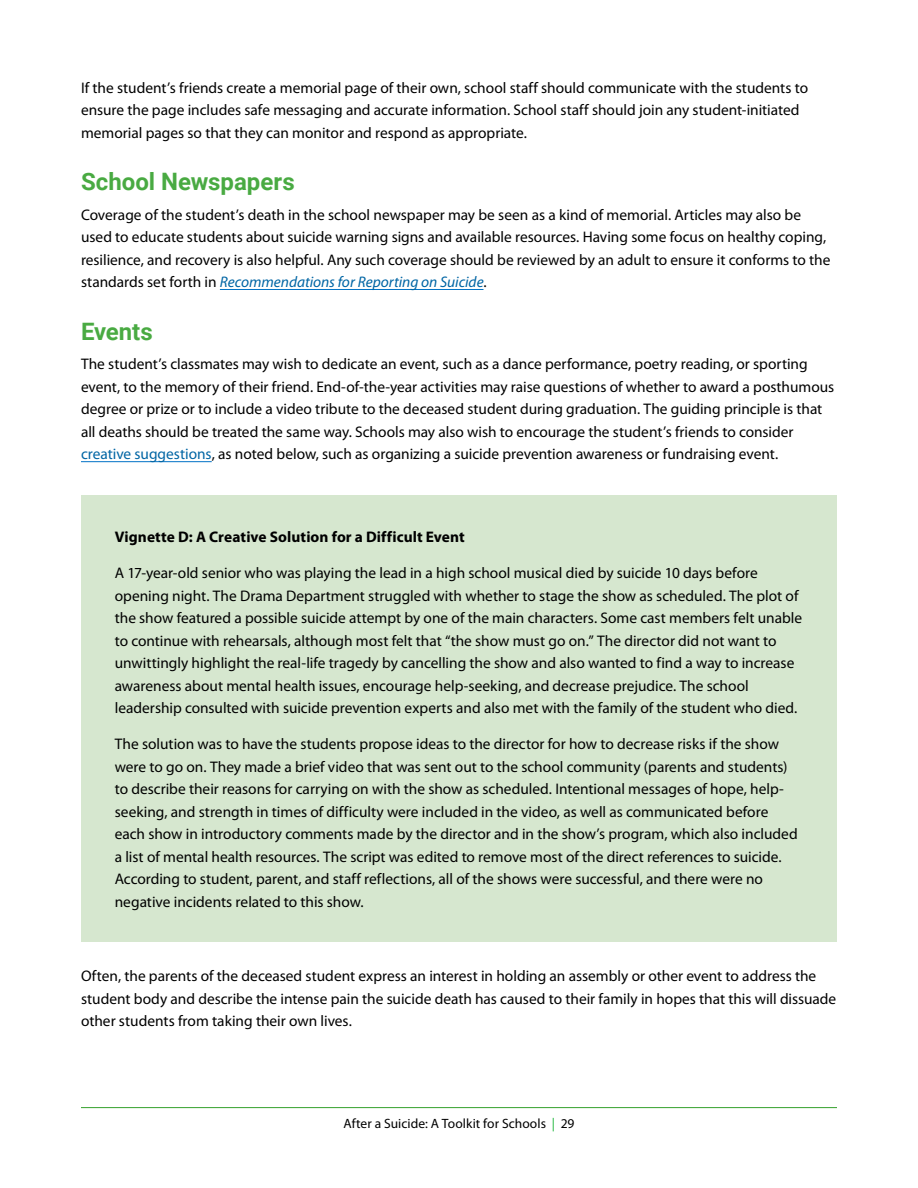
<style>
.page{position:relative;width:918px;height:1188px;background:#fff}
.page>*{position:absolute;margin:0;border:0;box-sizing:border-box;transform-origin:0 0}
.t1{font:700 24px "Roboto";color:#49aa42}
.Body{font:15.3px/22.5px "Myriad Pro";color:#000}
.Body-2{font:700 15.3px "Myriad Pro";letter-spacing:.005em;color:#000}
.t2{font:13.5px "Myriad Pro";letter-spacing:.005em;color:#000}
.s1{font-style:italic;color:#0065a4}
.s2{color:#0065a4}
.s3{color:#1eb53a}
</style>
<div class="page">
<hr style="left:81px;top:1107px;width:756px;height:1px;background:#49aa42">
<hr style="left:220px;top:289px;width:264px;height:1px;background:#0072c6">
<hr style="left:81px;top:461px;width:131px;height:1px;background:#0072c6">
<div style="left:81px;top:495px;width:756px;height:447px;background:#d6e7cf"></div>
<p class="Body" style="left:81px;top:76px;width:729px">If the student’s friends create a memorial page of their own, school staff should communicate with the students to ensure the page includes safe messaging and accurate information. School staff should join any student-initiated memorial pages so that they can monitor and respond as appropriate.</p>
<h2 class="t1" style="left:81px;top:165px;width:215px">School Newspapers</h2>
<p class="Body" style="left:81px;top:203px;width:751px">Coverage of the student’s death in the school newspaper may be seen as a kind of memorial. Articles may also be used to educate students about suicide warning signs and available resources. Having some focus on healthy coping, resilience, and recovery is also helpful. Any such coverage should be reviewed by an adult to ensure it conforms to the standards set forth in <span class="s1">Recommendations for Reporting on Suicide</span>.</p>
<h2 class="t1" style="left:81px;top:315px;width:73px">Events</h2>
<p class="Body" style="left:81px;top:353px;width:755px">The student’s classmates may wish to dedicate an event, such as a dance performance, poetry reading, or sporting event, to the memory of their friend. End-of-the-year activities may raise questions of whether to award a posthumous degree or prize or to include a video tribute to the deceased student during graduation. The guiding principle is that all deaths should be treated the same way. Schools may also wish to encourage the student’s friends to consider <span class="s2">creative suggestions</span>, as noted below, such as organizing a suicide prevention awareness or fundraising event.</p>
<p class="Body-2" style="left:115px;top:527px;width:352px">Vignette D: A Creative Solution for a Difficult Event</p>
<p class="Body" style="left:115px;top:562px;width:689px">A 17-year-old senior who was playing the lead in a high school musical died by suicide 10 days before opening night. The Drama Department struggled with whether to stage the show as scheduled. The plot of the show featured a possible suicide attempt by one of the main characters. Some cast members felt unable to continue with rehearsals, although most felt that “the show must go on.” The director did not want to unwittingly highlight the real-life tragedy by cancelling the show and also wanted to find a way to increase awareness about mental health issues, encourage help-seeking, and decrease prejudice. The school leadership consulted with suicide prevention experts and also met with the family of the student who died.</p>
<p class="Body" style="left:115px;top:733px;width:684px">The solution was to have the students propose ideas to the director for how to decrease risks if the show were to go on. They made a brief video that was sent out to the school community (parents and students) to describe their reasons for carrying on with the show as scheduled. Intentional messages of hope, help&shy;seeking, and strength in times of difficulty were included in the video, as well as communicated before each show in introductory comments made by the director and in the show’s program, which also included a list of mental health resources. The script was edited to remove most of the direct references to suicide.<br>According to student, parent, and staff reflections, all of the shows were successful, and there were no negative incidents related to this show.</p>
<p class="Body" style="left:81px;top:965px;width:757px">Often, the parents of the deceased student express an interest in holding an assembly or other event to address the student body and describe the intense pain the suicide death has caused to their family in hopes that this will dissuade other students from taking their own lives.</p>
<p class="t2" style="left:344px;top:1115px;width:232px">After a Suicide: A Toolkit for Schools <span class="s3">|</span> 29</p>
</div>
